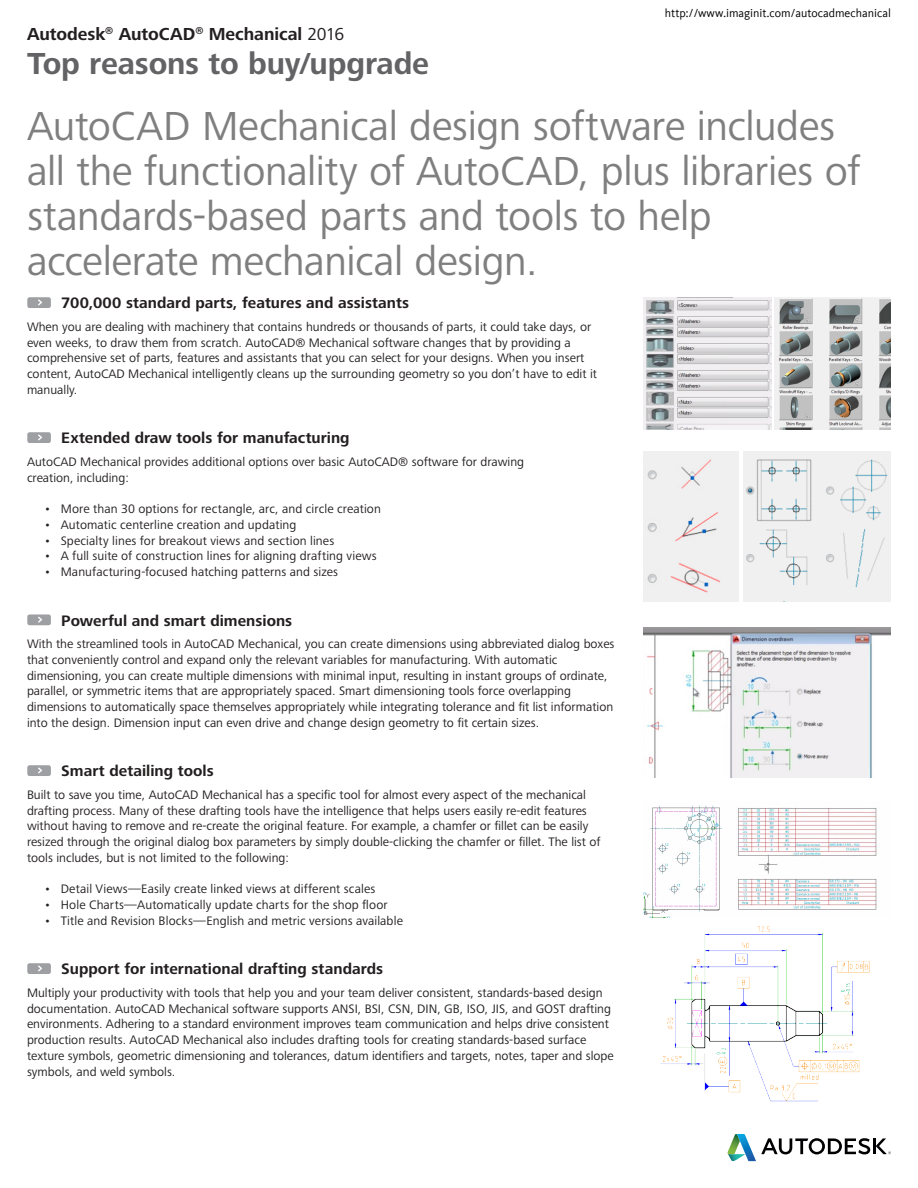
<style>
.page{position:relative;width:918px;height:1188px;background:#fff}
.page>*{position:absolute;margin:0;border:0;box-sizing:border-box;transform-origin:0 0}
.Headline{font:42px/45px "Frutiger Next LTW1 G";letter-spacing:-.01em;color:#7f7f7f}
.Heading_2{font:700 31.5px "Frutiger Next LTW1 G";letter-spacing:-.005em;color:#636366}
.Heading_1{font:700 18px "Frutiger Next LTW1 G";letter-spacing:-.005em;color:#231f20}
.Text_heading{font:700 15.75px "Frutiger Next LTW1 G";color:#231f20}
.Body_Text__8_5_pts{font:12.75px/15.8px "Frutiger Next LTW1 G";color:#231f20}
.t1{font:12px "Kievit";color:#000}
.s1{font-weight:400}
</style>
<div class="page">
<hr style="left:873px;top:1138px;width:3px;height:16px;background:#000002">
<svg style="left:876px;top:1138px;width:15px;height:16px"></svg>
<svg style="left:727px;top:1134px;width:143px;height:27px"></svg>
<img style="left:775px;top:297px;width:116px;height:132px">
<svg style="left:27px;top:297px;width:24px;height:11px"></svg>
<svg style="left:27px;top:432px;width:24px;height:11px"></svg>
<svg style="left:27px;top:614px;width:24px;height:11px"></svg>
<svg style="left:27px;top:765px;width:24px;height:11px"></svg>
<svg style="left:27px;top:963px;width:24px;height:11px"></svg>
<img style="left:643px;top:297px;width:128px;height:132px">
<div style="left:643px;top:452px;width:96px;height:149px;background:#f0f0f0"></div>
<img style="left:743px;top:452px;width:148px;height:149px">
<img style="left:643px;top:627px;width:248px;height:150px">
<img style="left:643px;top:805px;width:234px;height:113px">
<img style="left:660px;top:926px;width:210px;height:176px">
<p class="Heading_1" style="left:27px;top:24px;width:319px">Autodesk<sup>®</sup> AutoCAD<sup>®</sup> Mechanical <span class="s1">2016</span></p>
<p class="Heading_2" style="left:27px;top:46px;width:404px">Top reasons to buy/upgrade</p>
<p class="t1" style="left:665px;top:6px;width:228px">http://www.imaginit.com/autocadmechanical</p>
<p class="Headline" style="left:27px;top:105px;width:835px">AutoCAD Mechanical design software includes all the functionality of AutoCAD, plus libraries of standards-based parts and tools to help accelerate mechanical design.</p>
<p class="Text_heading" style="left:61px;top:294px;width:349px">700,000 standard parts, features and assistants</p>
<p class="Body_Text__8_5_pts" style="left:27px;top:319px;width:572px">When you are dealing with machinery that contains hundreds or thousands of parts, it could take days, or even weeks, to draw them from scratch. AutoCAD® Mechanical software changes that by providing a comprehensive set of parts, features and assistants that you can select for your designs. When you insert content, AutoCAD Mechanical intelligently cleans up the surrounding geometry so you don’t have to edit it manually.</p>
<p class="Text_heading" style="left:61px;top:429px;width:290px">Extended draw tools for manufacturing</p>
<p class="Body_Text__8_5_pts" style="left:27px;top:454px;width:499px">AutoCAD Mechanical provides additional options over basic AutoCAD® software for drawing creation, including:</p>
<p class="Body_Text__8_5_pts" style="left:44px;top:501px;width:338px">• More than 30 options for rectangle, arc, and circle creation</p>
<p class="Body_Text__8_5_pts" style="left:44px;top:517px;width:254px">• Automatic centerline creation and updating</p>
<p class="Body_Text__8_5_pts" style="left:44px;top:533px;width:292px">• Specialty lines for breakout views and section lines</p>
<p class="Body_Text__8_5_pts" style="left:44px;top:549px;width:334px">• A full suite of construction lines for aligning drafting views</p>
<p class="Body_Text__8_5_pts" style="left:44px;top:564px;width:295px">• Manufacturing-focused hatching patterns and sizes</p>
<p class="Text_heading" style="left:61px;top:611px;width:233px">Powerful and smart dimensions</p>
<p class="Body_Text__8_5_pts" style="left:27px;top:636px;width:589px">With the streamlined tools in AutoCAD Mechanical, you can create dimensions using abbreviated dialog boxes that conveniently control and expand only the relevant variables for manufacturing. With automatic dimensioning, you can create multiple dimensions with minimal input, resulting in instant groups of ordinate, parallel, or symmetric items that are appropriately spaced. Smart dimensioning tools force overlapping dimensions to automatically space themselves appropriately while integrating tolerance and fit list information into the design. Dimension input can even drive and change design geometry to fit certain sizes.</p>
<p class="Text_heading" style="left:61px;top:762px;width:154px">Smart detailing tools</p>
<p class="Body_Text__8_5_pts" style="left:27px;top:787px;width:575px">Built to save you time, AutoCAD Mechanical has a specific tool for almost every aspect of the mechanical drafting process. Many of these drafting tools have the intelligence that helps users easily re-edit features without having to remove and re-create the original feature. For example, a chamfer or fillet can be easily resized through the original dialog box parameters by simply double-clicking the chamfer or fillet. The list of tools includes, but is not limited to the following:</p>
<p class="Body_Text__8_5_pts" style="left:44px;top:882px;width:333px">• Detail Views—Easily create linked views at different scales</p>
<p class="Body_Text__8_5_pts" style="left:44px;top:897px;width:345px">• Hole Charts—Automatically update charts for the shop floor</p>
<p class="Body_Text__8_5_pts" style="left:44px;top:913px;width:360px">• Title and Revision Blocks—English and metric versions available</p>
<p class="Text_heading" style="left:61px;top:960px;width:324px">Support for international drafting standards</p>
<p class="Body_Text__8_5_pts" style="left:27px;top:985px;width:588px">Multiply your productivity with tools that help you and your team deliver consistent, standards-based design documentation. AutoCAD Mechanical software supports ANSI, BSI, CSN, DIN, GB, ISO, JIS, and GOST drafting environments. Adhering to a standard environment improves team communication and helps drive consistent production results. AutoCAD Mechanical also includes drafting tools for creating standards-based surface texture symbols, geometric dimensioning and tolerances, datum identifiers and targets, notes, taper and slope symbols, and weld symbols.</p>
</div>
